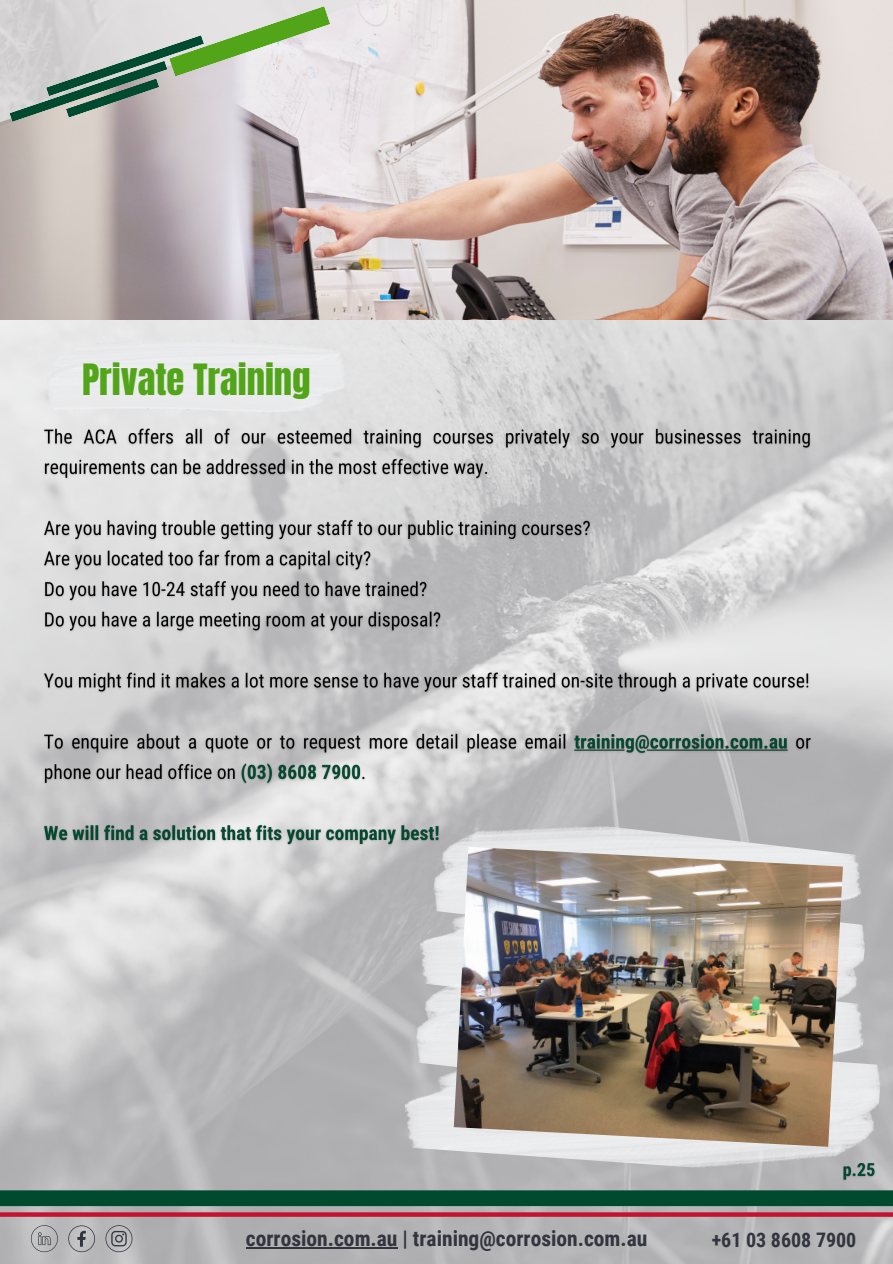
<style>
.page{position:relative;width:893px;height:1264px;background:#fff}
.page>*{position:absolute;margin:0;border:0;box-sizing:border-box;transform-origin:0 0}
.t1{font:36.6px "Anton";color:#52a518}
.t2{font:700 21.45px "Roboto Condensed";color:#32353e}
.t3{font:700 19.95px "Roboto Condensed";color:#32353e}
</style>
<div class="page">
<img style="left:0;top:319px;width:892px;height:944px">
<img style="left:0;top:0;width:892px;height:319px">
<svg style="left:0;top:0;width:550px;height:150px;background:#dcd5d4"></svg>
<img style="left:0;top:0;width:382px;height:140px">
<svg style="left:9px;top:6px;width:321px;height:116px;background:#bac4b7"></svg>
<div style="left:0;top:1190px;width:892px;height:16px;background:#004a2f"></div>
<svg style="left:0;top:1212px;width:892px;height:4px;background:#c31e3a"></svg>
<svg style="left:31px;top:1225px;width:27px;height:27px"></svg>
<svg style="left:68px;top:1225px;width:27px;height:27px"></svg>
<svg style="left:105px;top:1225px;width:27px;height:27px"></svg>
<img style="left:431px;top:807px;width:433px;height:69px">
<img style="left:416px;top:876px;width:451px;height:155px">
<img style="left:402px;top:1031px;width:479px;height:149px">
<img style="left:454px;top:847px;width:388px;height:299px">
<img style="left:41px;top:424px;width:773px;height:424px">
<img style="left:44px;top:319px;width:304px;height:121px">
<img style="left:839px;top:1158px;width:39px;height:26px">
<hr style="left:246px;top:1247px;width:151px;height:1px;background:#32353e">
<p class="t1" style="left:82px;top:353px;width:230px">Private Training</p>
<p class="t2" style="left:246px;top:1226px;width:403px">corrosion.com.au | training@corrosion.com.au</p>
<p class="t3" style="left:711px;top:1228px;width:146px">+61 03 8608 7900</p>
</div>
